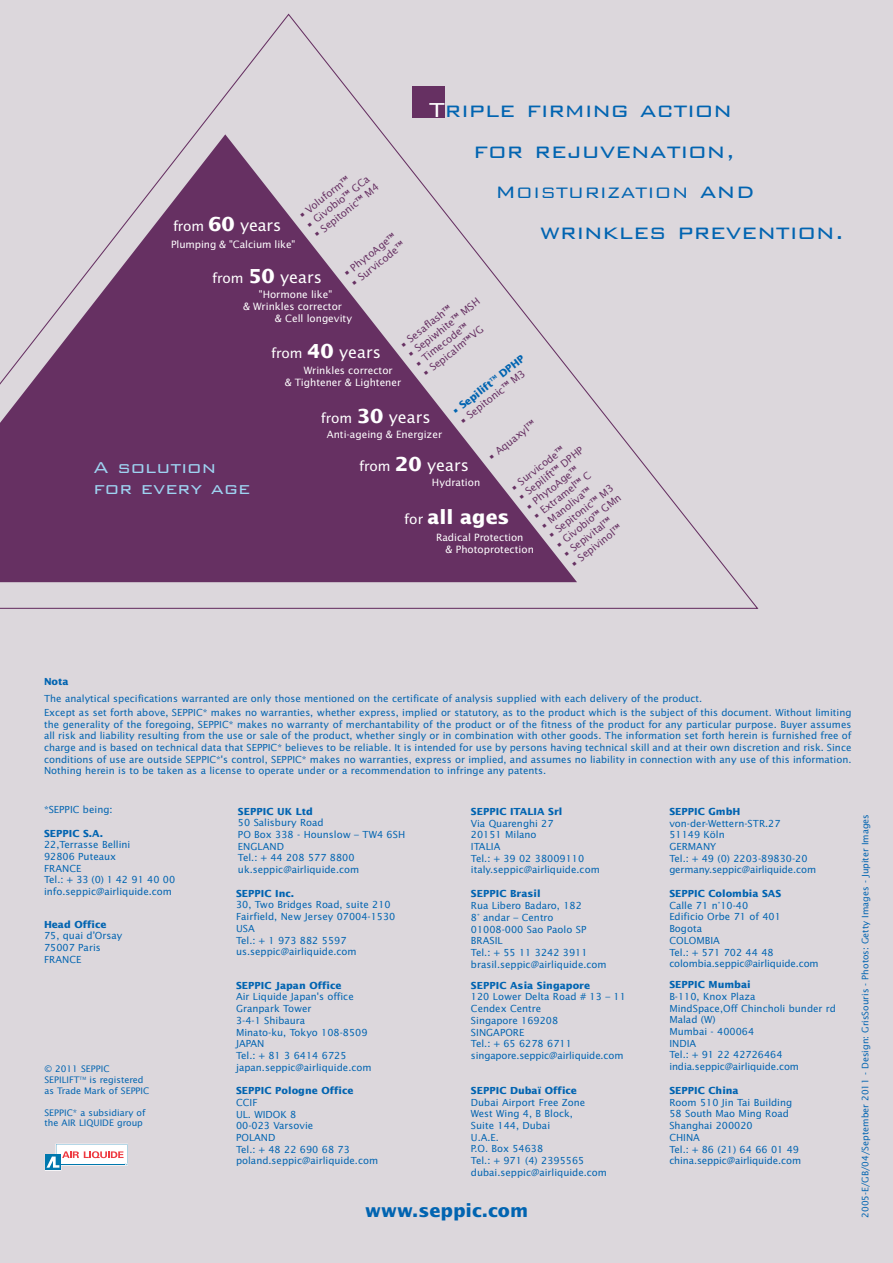
<style>
.page{position:relative;width:893px;height:1263px;background:#dcd7dc}
.page>*{position:absolute;margin:0;border:0;box-sizing:border-box;transform-origin:0 0}
.t1{font:300 27px/40.5px "Bank Gothic";color:#0164b1;text-align:right}
.t2{font:300 21px/21px "Bank Gothic";color:#9ed3f1}
.t3{font:300 20.25px "Bank Gothic";color:#0164b1}
.t4{font:700 19.35px "Lucida Sans";color:#fff}
.t5{font:700 18px "Lucida Sans";color:#0164b1}
.t6{font:16.2px "Lucida Sans";color:#fff}
.t7{font:10.05px "Lucida Sans";color:#663062}
.t8{font:10.05px/12.1px "Lucida Sans";color:#fff}
.t9{font:700 10.05px "Lucida Sans";color:#0164b1}
.t10{font:9.75px/11.7px "Lucida Sans";color:#0164b1}
.t11{font:700 9.75px "Lucida Sans";color:#0164b1}
.t12{font:9px/10.8px "Lucida Sans";color:#0164b1}
.s1{color:#fff}
.s2{font-size:27px}
.s3{font-size:13.65px}
.s4{font-weight:700;font-size:19.35px}
.s5{font-weight:400}
.s6{font-weight:400;font-size:13.65px}
</style>
<div class="page">
<hr style="left:0;top:0;width:1px;height:1263px;background:#e2e318">
<svg style="left:45px;top:1144px;width:83px;height:27px"></svg>
<svg style="left:0;top:14px;width:758px;height:595px"></svg>
<svg style="left:0;top:134px;width:577px;height:448px;fill:#663062"></svg>
<div style="left:412px;top:86px;width:33px;height:32px;background:#663062"></div>
<h1 class="t1" style="left:429px;top:89px;width:308px"><span class="s1">T</span>riple firming action for rejuvenation,</h1>
<h3 class="t3" style="left:496px;top:182px;width:261px"><span class="s2">m</span>oisTurizaTion <span class="s2">and</span></h3>
<h1 class="t1" style="left:540px;top:211px;width:306px">wrinkles prevention.</h1>
<p class="t7" style="left:297px;top:213px;width:64px;rotate:-38deg">• Voluform™</p>
<p class="t7" style="left:304px;top:223px;width:80px;rotate:-38deg">• Givobio™ GCa</p>
<p class="t7" style="left:312px;top:232px;width:82px;rotate:-38deg">• Sepitonic™ M4</p>
<p class="t7" style="left:342px;top:271px;width:66px;rotate:-38deg">• PhytoAge™</p>
<h3 class="t6" style="left:173px;top:218px;width:110px"><span class="s3">from</span> <span class="s4">60</span> years</h3>
<p class="t8" style="left:171px;top:239px;width:126px">Plumping &amp; "Calcium like"</p>
<p class="t7" style="left:349px;top:281px;width:67px;rotate:-38deg">• Survicode™</p>
<p class="t7" style="left:398px;top:343px;width:65px;rotate:-38deg">• Sesaflash™</p>
<h3 class="t6" style="left:212px;top:271px;width:111px"><span class="s3">from</span> <span class="s4">50</span> years</h3>
<p class="t8" style="left:259px;top:289px;width:75px">"Hormone like"</p>
<p class="t8" style="left:243px;top:301px;width:101px">&amp; Wrinkles corrector</p>
<p class="t8" style="left:275px;top:313px;width:79px">&amp; Cell longevity</p>
<p class="t7" style="left:406px;top:352px;width:91px;rotate:-38deg">• Sepiwhite™ MSH</p>
<p class="t7" style="left:413px;top:362px;width:66px;rotate:-38deg">• Timecode™</p>
<p class="t7" style="left:421px;top:371px;width:77px;rotate:-38deg">• Sepicalm™VG</p>
<h3 class="t6" style="left:271px;top:346px;width:111px"><span class="s3">from</span> <span class="s4">40</span> years</h3>
<p class="t9" style="left:450px;top:409px;width:91px;rotate:-38deg"><span class="s5">•</span> Sepilift<span class="s5">™</span> DPHP</p>
<p class="t8" style="left:285px;top:365px;width:118px;text-indent:19px">Wrinkles corrector &amp; Tightener &amp; Lightener</p>
<p class="t7" style="left:458px;top:419px;width:82px;rotate:-38deg">• Sepitonic™ M3</p>
<p class="t7" style="left:486px;top:455px;width:59px;rotate:-38deg">• Aquaxyl™</p>
<h3 class="t6" style="left:321px;top:410px;width:111px"><span class="s3">from</span> <span class="s4">30</span> years</h3>
<p class="t8" style="left:327px;top:429px;width:117px">Anti-ageing &amp; Energizer</p>
<p class="t8" style="left:432px;top:477px;width:50px">Hydration</p>
<p class="t7" style="left:509px;top:485px;width:67px;rotate:-38deg">• Survicode™</p>
<p class="t7" style="left:516px;top:495px;width:82px;rotate:-38deg">• Sepilift™ DPHP</p>
<h3 class="t6" style="left:359px;top:458px;width:111px"><span class="s3">from</span> <span class="s4">20</span> years</h3>
<h2 class="t2" style="left:94px;top:457px;width:158px">a solution for every age</h2>
<p class="t7" style="left:524px;top:504px;width:66px;rotate:-38deg">• PhytoAge™</p>
<p class="t7" style="left:531px;top:514px;width:72px;rotate:-38deg">• Extramel™ C</p>
<p class="t7" style="left:546px;top:533px;width:82px;rotate:-38deg">• Sepitonic™ M3</p>
<p class="t7" style="left:539px;top:523px;width:63px;rotate:-38deg">• Manoliva™</p>
<p class="t7" style="left:554px;top:542px;width:82px;rotate:-38deg">• Givobio™ GMn</p>
<h3 class="t4" style="left:404px;top:509px;width:107px"><span class="s6">for</span> all ages</h3>
<p class="t7" style="left:561px;top:552px;width:60px;rotate:-38deg">• Sepivital™</p>
<p class="t7" style="left:569px;top:561px;width:64px;rotate:-38deg">• Sepivinol™</p>
<p class="t8" style="left:446px;top:532px;width:90px;text-indent:-10px">Radical Protection<br>&amp; Photoprotection</p>
<p class="t11" style="left:44px;top:678px;width:26px">Nota</p>
<p class="t10" style="left:44px;top:692px;width:809px;line-height:14px">The analytical specifications warranted are only those mentioned on the certificate of analysis supplied with each delivery of the product.<br>Except as set forth above, SEPPIC* makes no warranties, whether express, implied or statutory, as to the product which is the subject of this document. Without limiting</p>
<p class="t10" style="left:44px;top:719px;width:809px;text-align:justify">the generality of the foregoing, SEPPIC* makes no warranty of merchantability of the product or of the fitness of the product for any particular purpose. Buyer assumes all risk and liability resulting from the use or sale of the product, whether singly or in combination with other goods. The information set forth herein is furnished free of charge and is based on technical data that SEPPIC* believes to be reliable. It is intended for use by persons having technical skill and at their own discretion and risk. Since conditions of use are outside SEPPIC*'s control, SEPPIC* makes no warranties, express or implied, and assumes no liability in connection with any use of this information.<br>Nothing herein is to be taken as a license to operate under or a recommendation to infringe any patents.</p>
<p class="t10" style="left:44px;top:804px;width:70px">*SEPPIC being:</p>
<p class="t11" style="left:44px;top:829px;width:61px">SEPPIC S.A.</p>
<p class="t10" style="left:44px;top:840px;width:133px">22,Terrasse Bellini<br>92806 Puteaux<br>FRANCE<br>Tel.: + 33 (0) 1 42 91 40 00 info.seppic@airliquide.com</p>
<p class="t11" style="left:238px;top:807px;width:76px">SEPPIC UK Ltd</p>
<p class="t10" style="left:238px;top:817px;width:169px">50 Salisbury Road<br>PO Box 338 - Hounslow – TW4 6SH<br>ENGLAND<br>Tel.: + 44 208 577 8800 uk.seppic@airliquide.com</p>
<p class="t11" style="left:669px;top:807px;width:73px">SEPPIC GmbH</p>
<p class="t10" style="left:669px;top:818px;width:148px">von-der-Wettern-STR.27<br>51149 Köln<br>GERMANY<br>Tel.: + 49 (0) 2203-89830-20 germany.seppic@airliquide.com</p>
<p class="t11" style="left:669px;top:889px;width:113px">SEPPIC Colombia SAS</p>
<p class="t10" style="left:669px;top:900px;width:151px">Calle 71 n°10-40<br>Edificio Orbe 71 of 401<br>Bogota<br>COLOMBIA<br>Tel.: + 571 702 44 48 colombia.seppic@airliquide.com</p>
<p class="t11" style="left:471px;top:807px;width:93px">SEPPIC ITALIA Srl</p>
<p class="t10" style="left:471px;top:818px;width:130px">Via Quarenghi 27<br>20151 Milano<br>ITALIA<br>Tel.: + 39 02 38009110 italy.seppic@airliquide.com</p>
<p class="t11" style="left:236px;top:889px;width:60px">SEPPIC Inc.</p>
<p class="t10" style="left:236px;top:900px;width:161px">30, Two Bridges Road, suite 210<br>Fairfield, New Jersey 07004-1530<br>USA<br>Tel.: + 1 973 882 5597 us.seppic@airliquide.com</p>
<p class="t11" style="left:471px;top:890px;width:71px">SEPPIC Brasil</p>
<p class="t10" style="left:471px;top:900px;width:137px">Rua Libero Badaro, 182<br>8° andar – Centro<br>01008-000 Sao Paolo SP<br>BRASIL<br>Tel.: + 55 11 3242 3911 brasil.seppic@airliquide.com</p>
<p class="t11" style="left:471px;top:981px;width:121px">SEPPIC Asia Singapore</p>
<p class="t10" style="left:471px;top:992px;width:156px">120 Lower Delta Road # 13 – 11<br>Cendex Centre<br>Singapore 169208<br>SINGAPORE<br>Tel.: + 65 6278 6711 singapore.seppic@airliquide.com</p>
<p class="t11" style="left:44px;top:920px;width:64px">Head Office</p>
<p class="t10" style="left:44px;top:930px;width:80px">75, quai d’Orsay<br>75007 Paris<br>FRANCE</p>
<p class="t11" style="left:669px;top:981px;width:83px">SEPPIC Mumbai</p>
<p class="t10" style="left:669px;top:991px;width:168px">B-110, Knox Plaza<br>MindSpace,Off Chincholi bunder rd<br>Malad (W)<br>Mumbai - 400064<br>INDIA<br>Tel.: + 91 22 42726464 india.seppic@airliquide.com</p>
<p class="t11" style="left:236px;top:981px;width:107px">SEPPIC Japan Office</p>
<p class="t10" style="left:236px;top:992px;width:137px">Air Liquide Japan's office<br>Granpark Tower<br>3-4-1 Shibaura<br>Minato-ku, Tokyo 108-8509<br>JAPAN<br>Tel.: + 81 3 6414 6725 japan.seppic@airliquide.com</p>
<p class="t12" style="left:44px;top:1064px;width:107px">© 2011 SEPPIC<br>SEPILIFT<sup>TM</sup> is registered as Trade Mark of SEPPIC</p>
<p class="t12" style="left:44px;top:1107px;width:103px">SEPPIC* a subsidiary of the AIR LIQUIDE group</p>
<p class="t11" style="left:471px;top:1086px;width:107px">SEPPIC Dubaï Office</p>
<p class="t10" style="left:471px;top:1097px;width:138px">Dubai Airport Free Zone<br>West Wing 4, B Block,<br>Suite 144, Dubai<br>U.A.E.<br>P.O. Box 54638<br>Tel.: + 971 (4) 2395565 dubai.seppic@airliquide.com</p>
<p class="t11" style="left:669px;top:1086px;width:71px">SEPPIC China</p>
<p class="t10" style="left:669px;top:1097px;width:133px">Room 510 Jin Tai Building<br>58 South Mao Ming Road<br>Shanghai 200020<br>CHINA<br>Tel.: + 86 (21) 64 66 01 49 china.seppic@airliquide.com</p>
<p class="t11" style="left:236px;top:1087px;width:119px">SEPPIC Pologne Office</p>
<p class="t10" style="left:236px;top:1097px;width:144px">CCIF<br>UL. WIDOK 8<br>00-023 Varsovie<br>POLAND<br>Tel.: + 48 22 690 68 73 poland.seppic@airliquide.com</p>
<h3 class="t5" style="left:365px;top:1203px;width:164px">www.seppic.com</h3>
<p class="t12" style="left:860px;top:1218px;width:405px;rotate:-90deg">2005-E/GB/04/September 2011 - Design: GrisSouris - Photos: Getty Images - Jupiter Images</p>
</div>
